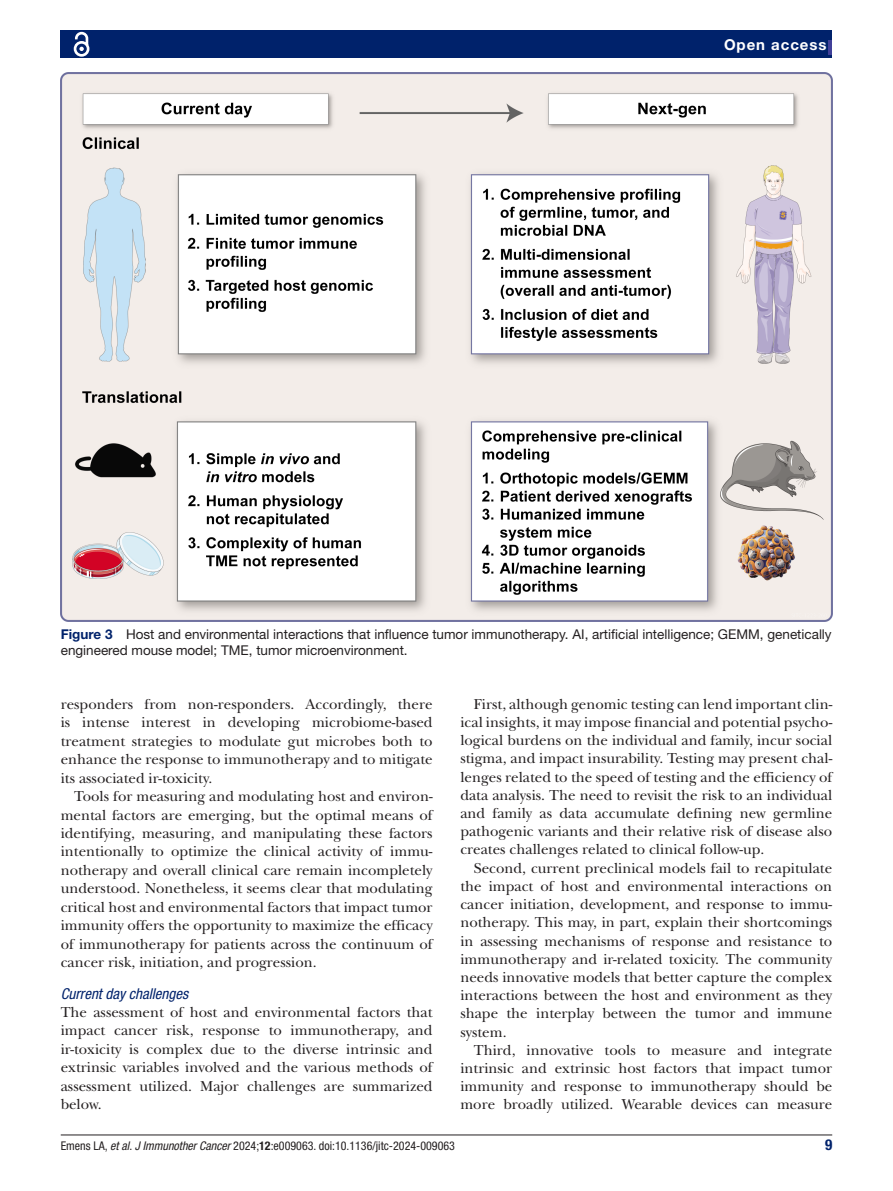
<style>
.page{position:relative;width:893px;height:1191px;background:#fff}
.page>*{position:absolute;margin:0;border:0;box-sizing:border-box;transform-origin:0 0}
.t1{font:15px/18.1px "New Baskerville";color:#231f20;text-align:justify}
.t2{font:italic condensed 15px "Helvetica Neue LT Std";color:#00226b}
.t3{font:700 15px "Helvetica Neue LT Std";letter-spacing:.065em;color:#fff}
.t4{font:700 condensed 15px "Helvetica Neue LT Std";color:#00226b}
.t5{font:13.5px/16.2px "Helvetica Neue LT Std";color:#231f20}
.t6{font:condensed 12px "Helvetica Neue LT Std";color:#231f20}
.s1{font-weight:700;color:#00226b}
.s2{font-style:italic}
.s3{font-weight:700}
</style>
<div class="page">
<hr style="left:61px;top:1134px;width:771px;height:1px;background:#231f20">
<div style="left:61px;top:31px;width:771px;height:27px;background:#00226b"></div>
<hr style="left:828px;top:40px;width:4px;height:15px;background:#414099">
<svg style="left:73px;top:31px;width:17px;height:26px"></svg>
<img style="left:61px;top:73px;width:771px;height:548px">
<p class="t3" style="left:724px;top:35px;width:104px">Open access</p>
<p class="t5" style="left:61px;top:626px;width:772px"><span class="s1">Figure 3</span> Host and environmental interactions that influence tumor immunotherapy. AI, artificial intelligence; GEMM, genetically engineered mouse model; TME, tumor microenvironment.</p>
<p class="t1" style="left:61px;top:695px;width:373px">responders from non-responders. Accordingly, there is intense interest in developing microbiome-based treatment strategies to modulate gut microbes both to enhance the response to immunotherapy and to mitigate its associated ir-toxicity.</p>
<p class="t1" style="left:61px;top:787px;width:373px;text-indent:14px">Tools for measuring and modulating host and environ&shy;mental factors are emerging, but the optimal means of identifying, measuring, and manipulating these factors intentionally to optimize the clinical activity of immu&shy;notherapy and overall clinical care remain incompletely understood. Nonetheless, it seems clear that modulating critical host and environmental factors that impact tumor immunity offers the opportunity to maximize the efficacy of immunotherapy for patients across the continuum of cancer risk, initiation, and progression.</p>
<p class="t2" style="left:61px;top:984px;width:129px">Current day challenges</p>
<p class="t1" style="left:61px;top:1003px;width:373px">The assessment of host and environmental factors that impact cancer risk, response to immunotherapy, and ir-toxicity is complex due to the diverse intrinsic and extrinsic variables involved and the various methods of assessment utilized. Major challenges are summarized below.</p>
<p class="t1" style="left:460px;top:695px;width:373px;text-indent:13px">First, although genomic testing can lend important clin&shy;ical insights, it may impose financial and potential psycho&shy;logical burdens on the individual and family, incur social stigma, and impact insurability. Testing may present chal&shy;lenges related to the speed of testing and the efficiency of data analysis. The need to revisit the risk to an individual and family as data accumulate defining new germline pathogenic variants and their relative risk of disease also creates challenges related to clinical follow-up.</p>
<p class="t1" style="left:460px;top:859px;width:373px;text-indent:13px">Second, current preclinical models fail to recapitulate the impact of host and environmental interactions on cancer initiation, development, and response to immu&shy;notherapy. This may, in part, explain their shortcomings in assessing mechanisms of response and resistance to immunotherapy and ir-related toxicity. The community needs innovative models that better capture the complex interactions between the host and environment as they shape the interplay between the tumor and immune system.</p>
<p class="t1" style="left:460px;top:1040px;width:373px;text-indent:13px">Third, innovative tools to measure and integrate intrinsic and extrinsic host factors that impact tumor immunity and response to immunotherapy should be more broadly utilized. Wearable devices can measure</p>
<p class="t6" style="left:61px;top:1138px;width:396px">Emens LA, <span class="s2">et al</span>. <span class="s2">J Immunother Cancer</span> 2024;<span class="s3">12</span>:e009063. doi:10.1136/jitc-2024-009063</p>
<p class="t4" style="left:825px;top:1135px;width:9px">9</p>
</div>
